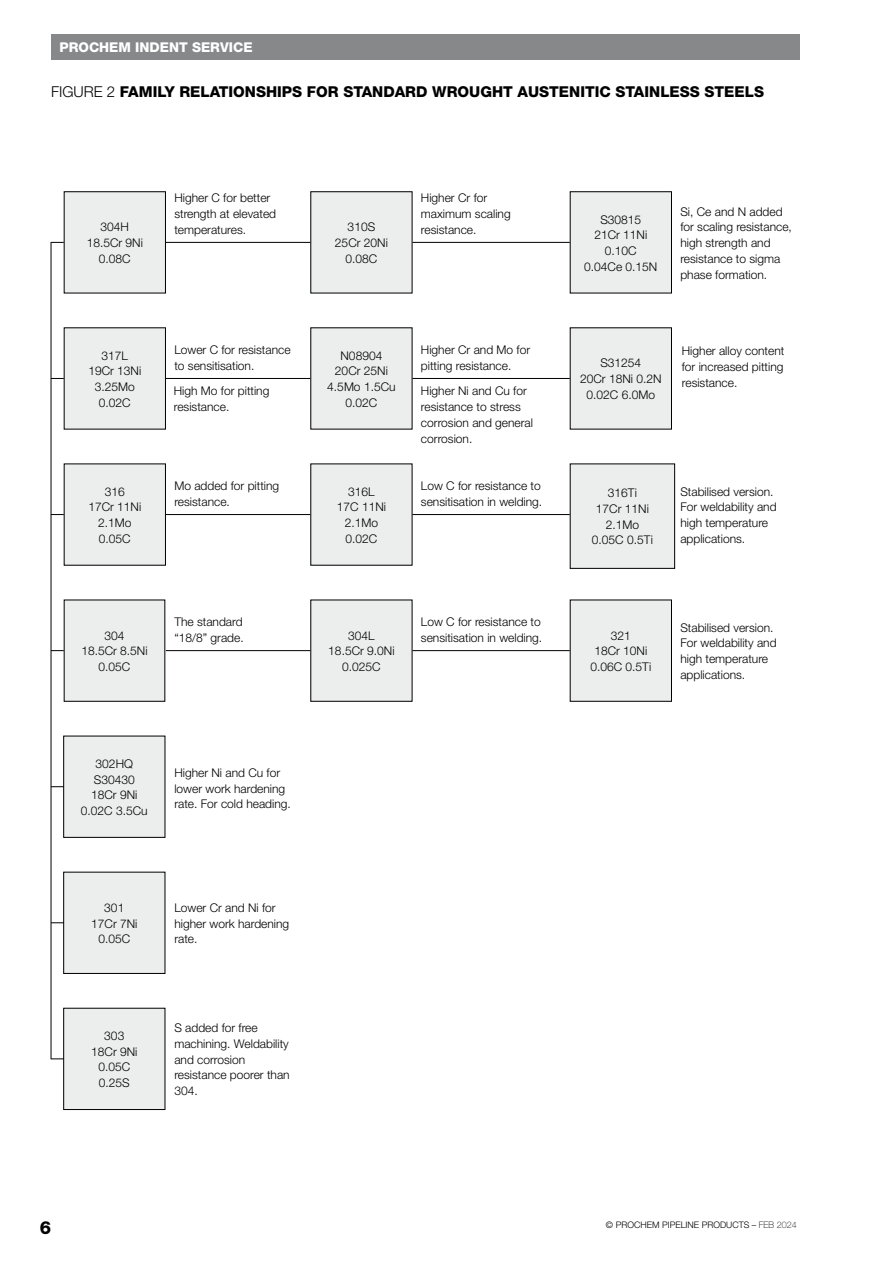
<style>
.page{position:relative;width:893px;height:1263px;background:#fff}
.page>*{position:absolute;margin:0;border:0;box-sizing:border-box;transform-origin:0 0}
.t1{font:800 18px "Helvetica Neue";color:#000}
.t2{font:800 15px "Helvetica Neue";color:#000}
.t3{font:300 15px "Helvetica Neue";color:#000}
.t4{font:800 13.5px "Helvetica Neue";color:#fff}
.t5{font:300 12px/15.8px "Helvetica Neue";color:#000}
.t6{font:300 9px "Helvetica Neue";color:#000}
.s1{font-weight:800}
.s2{font-family:"Helvetica Neue LT Pro";font-weight:100}
</style>
<div class="page">
<div style="left:64px;top:464px;width:101px;height:101px;background:#eceded"></div>
<div style="left:64px;top:192px;width:101px;height:101px;background:#eceded"></div>
<div style="left:64px;top:191px;width:102px;height:102px;border:1px solid #000"></div>
<div style="left:311px;top:192px;width:101px;height:101px;background:#eceded"></div>
<div style="left:570px;top:192px;width:101px;height:101px;background:#eceded"></div>
<div style="left:570px;top:191px;width:102px;height:102px;border:1px solid #000"></div>
<div style="left:311px;top:464px;width:101px;height:101px;background:#eceded"></div>
<div style="left:570px;top:464px;width:105px;height:104px;background:#eceded"></div>
<div style="left:570px;top:463px;width:105px;height:106px;border:1px solid #000"></div>
<div style="left:64px;top:600px;width:101px;height:101px;background:#eceded"></div>
<div style="left:311px;top:600px;width:101px;height:101px;background:#eceded"></div>
<div style="left:570px;top:600px;width:101px;height:101px;background:#eceded"></div>
<div style="left:570px;top:600px;width:102px;height:102px;border:1px solid #000"></div>
<div style="left:64px;top:736px;width:101px;height:101px;background:#eceded"></div>
<div style="left:63px;top:736px;width:102px;height:102px;border:1px solid #000"></div>
<div style="left:64px;top:872px;width:101px;height:101px;background:#eceded"></div>
<div style="left:63px;top:872px;width:102px;height:102px;border:1px solid #000"></div>
<div style="left:64px;top:1008px;width:101px;height:101px;background:#eceded"></div>
<div style="left:63px;top:1008px;width:102px;height:102px;border:1px solid #000"></div>
<div style="left:64px;top:328px;width:101px;height:101px;background:#eceded"></div>
<hr style="left:51px;top:242px;width:1px;height:817px;background:#000">
<svg style="left:51px;top:242px;width:13px;height:1px"></svg>
<hr style="left:412px;top:242px;width:158px;height:1px;background:#000">
<hr style="left:166px;top:242px;width:144px;height:1px;background:#000">
<hr style="left:166px;top:514px;width:144px;height:1px;background:#000">
<hr style="left:412px;top:514px;width:158px;height:1px;background:#000">
<hr style="left:166px;top:650px;width:144px;height:1px;background:#000">
<hr style="left:412px;top:650px;width:158px;height:1px;background:#000">
<svg style="left:52px;top:378px;width:12px;height:1px"></svg>
<svg style="left:52px;top:514px;width:12px;height:1px"></svg>
<svg style="left:51px;top:650px;width:13px;height:1px"></svg>
<svg style="left:51px;top:786px;width:13px;height:1px"></svg>
<svg style="left:51px;top:922px;width:13px;height:1px"></svg>
<div style="left:311px;top:328px;width:101px;height:101px;background:#eceded"></div>
<hr style="left:166px;top:378px;width:144px;height:1px;background:#000">
<hr style="left:412px;top:378px;width:158px;height:1px;background:#000">
<div style="left:570px;top:328px;width:101px;height:101px;background:#eceded"></div>
<svg style="left:51px;top:1058px;width:13px;height:1px"></svg>
<div style="left:51px;top:34px;width:748px;height:26px;background:#87888a"></div>
<p class="t4" style="left:60px;top:39px;width:195px">PROCHEM INDENT SERVICE</p>
<p class="t3" style="left:51px;top:82px;width:79px">Figure 2 <span class="s1">FAMI</span></p>
<p class="t2" style="left:157px;top:83px;width:63px">LY RE LATIONSHIPS</p>
<p class="t2" style="left:307px;top:83px;width:12px">FOR</p>
<p class="t2" style="left:343px;top:83px;width:12px">STANDARD</p>
<p class="t2" style="left:432px;top:83px;width:60px">WROUGHT</p>
<p class="t2" style="left:518px;top:83px;width:32px">AUSTENITIC</p>
<p class="t2" style="left:616px;top:83px;width:10px">STAIN</p>
<p class="t2" style="left:660px;top:83px;width:20px">LESS</p>
<p class="t2" style="left:705px;top:83px;width:11px">STEE</p>
<p class="t2" style="left:745px;top:83px;width:19px">LS</p>
<p class="t5" style="left:421px;top:190px;width:91px">Higher Cr for maximum scaling resistance.</p>
<p class="t5" style="left:174px;top:190px;width:103px">Higher C for better strength at elevated temperatures.</p>
<p class="t5" style="left:87px;top:219px;width:58px;text-align:center">304H<br>18.5Cr 9Ni<br>0.08C</p>
<p class="t5" style="left:335px;top:219px;width:54px;text-align:center">310S<br>25Cr 20Ni<br>0.08C</p>
<p class="t5" style="left:584px;top:211px;width:73px;text-align:center">S30815<br>21Cr 11Ni<br>0.10C<br>0.04Ce 0.15N</p>
<p class="t5" style="left:680px;top:203px;width:113px">Si, Ce and N added for scaling resistance, high strength and resistance to sigma phase formation.</p>
<p class="t5" style="left:88px;top:347px;width:54px;text-align:center">317L<br>19Cr 13Ni<br>3.25Mo<br>0.02C</p>
<p class="t5" style="left:88px;top:483px;width:54px;text-align:center">316<br>17Cr 11Ni<br>2.1Mo<br>0.05C</p>
<p class="t5" style="left:174px;top:342px;width:118px">Lower C for resistance to sensitisation.</p>
<p class="t5" style="left:174px;top:383px;width:97px">High Mo for pitting resistance.</p>
<p class="t5" style="left:327px;top:347px;width:70px;text-align:center">N08904<br>20Cr 25Ni<br>4.5Mo 1.5Cu<br>0.02C</p>
<p class="t5" style="left:421px;top:342px;width:111px">Higher Cr and Mo for pitting resistance.</p>
<p class="t5" style="left:421px;top:383px;width:114px">Higher Ni and Cu for resistance to stress corrosion and general corrosion.</p>
<p class="t5" style="left:580px;top:355px;width:81px;text-align:center">S31254<br>20Cr 18Ni 0.2N<br>0.02C 6.0Mo</p>
<p class="t5" style="left:682px;top:343px;width:104px;text-align:justify">Higher alloy content for increased pitting resistance.</p>
<p class="t5" style="left:421px;top:478px;width:123px">Low C for resistance to sensitisation in welding.</p>
<p class="t5" style="left:174px;top:478px;width:106px">Mo added for pitting resistance.</p>
<p class="t5" style="left:680px;top:483px;width:98px">Stabilised version.<br>For weldability and high temperature applications.</p>
<p class="t5" style="left:337px;top:483px;width:51px;text-align:center">316L<br>17C 11Ni<br>2.1Mo<br>0.02C</p>
<p class="t5" style="left:592px;top:485px;width:62px;text-align:center">316Ti<br>17Cr 11Ni<br>2.1Mo<br>0.05C 0.5Ti</p>
<p class="t5" style="left:421px;top:614px;width:123px">Low C for resistance to sensitisation in welding.</p>
<p class="t5" style="left:174px;top:614px;width:71px">The standard “18/8” grade.</p>
<p class="t5" style="left:680px;top:619px;width:98px">Stabilised version.<br>For weldability and high temperature applications.</p>
<p class="t5" style="left:81px;top:627px;width:68px;text-align:center">304<br>18.5Cr 8.5Ni<br>0.05C</p>
<p class="t5" style="left:328px;top:627px;width:68px;text-align:center">304L<br>18.5Cr 9.0Ni<br>0.025C</p>
<p class="t5" style="left:590px;top:627px;width:62px;text-align:center">321<br>18Cr 10Ni<br>0.06C 0.5Ti</p>
<p class="t5" style="left:81px;top:755px;width:68px;text-align:center">302HQ<br>S30430<br>18Cr 9Ni<br>0.02C 3.5Cu</p>
<p class="t5" style="left:174px;top:764px;width:118px">Higher Ni and Cu for lower work hardening rate. For cold heading.</p>
<p class="t5" style="left:91px;top:899px;width:48px;text-align:center">301<br>17Cr 7Ni<br>0.05C</p>
<p class="t5" style="left:91px;top:1027px;width:48px;text-align:center">303<br>18Cr 9Ni<br>0.05C<br>0.25S</p>
<p class="t5" style="left:174px;top:899px;width:116px">Lower Cr and Ni for higher work hardening rate.</p>
<p class="t5" style="left:174px;top:1020px;width:117px">S added for free machining. Weldability and corrosion resistance poorer than<br>304.</p>
<h1 class="t1" style="left:40px;top:1217px;width:13px">6</h1>
<p class="t6" style="left:606px;top:1219px;width:192px">© Prochem PiPeline Products – <span class="s2">FEB 2024</span></p>
</div>
